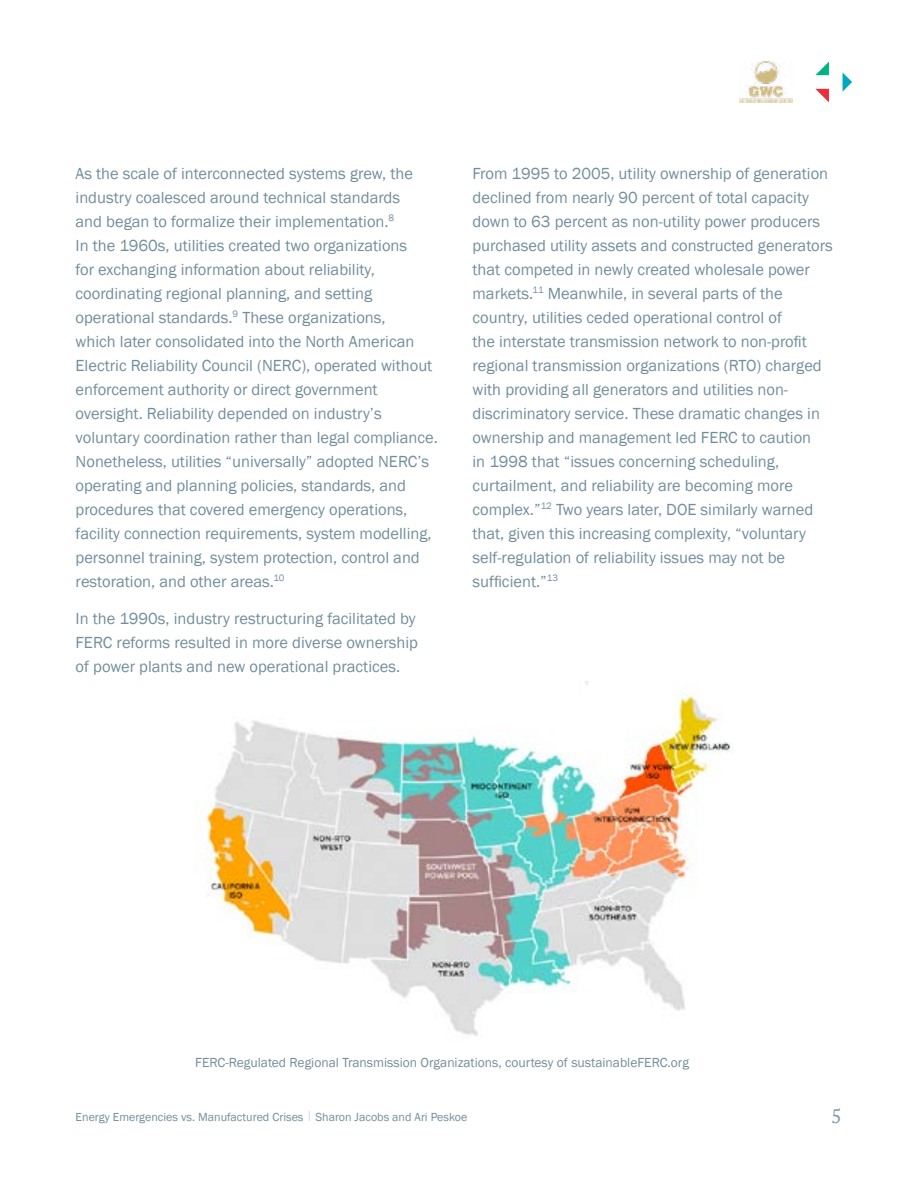
<style>
.page{position:relative;width:918px;height:1188px;background:#fff}
.page>*{position:absolute;margin:0;border:0;box-sizing:border-box;transform-origin:0 0}
.t1{font:19.5px "PT Serif";color:#7e99a7}
.t2{font:16.5px/24px "Franklin Gothic";color:#728e9c}
.t3{font:13.5px "Franklin Gothic";color:#728e9c}
.t4{font:12px "Franklin Gothic";color:#728e9c}
.s1{color:#cedae1}
</style>
<div class="page">
<svg style="left:843px;top:73px;width:9px;height:18px"></svg>
<svg style="left:815px;top:62px;width:14px;height:13px"></svg>
<svg style="left:815px;top:89px;width:14px;height:13px"></svg>
<img style="left:740px;top:62px;width:53px;height:40px">
<img style="left:194px;top:681px;width:538px;height:355px">
<p class="t2" style="left:76px;top:162px;width:364px">As the scale of interconnected systems grew, the industry coalesced around technical standards<br>and began to formalize their implementation.<sup>8<br></sup>In the 1960s, utilities created two organizations<br>for exchanging information about reliability, coordinating regional planning, and setting operational standards.<sup>9</sup> These organizations,<br>which later consolidated into the North American Electric Reliability Council (NERC), operated without enforcement authority or direct government oversight. Reliability depended on industry’s voluntary coordination rather than legal compliance.<br>Nonetheless, utilities “universally” adopted NERC’s operating and planning policies, standards, and procedures that covered emergency operations, facility connection requirements, system modelling, personnel training, system protection, control and restoration, and other areas.<sup>10</sup></p>
<p class="t2" style="left:76px;top:607px;width:344px">In the 1990s, industry restructuring facilitated by<br>FERC reforms resulted in more diverse ownership of power plants and new operational practices.</p>
<p class="t2" style="left:472px;top:162px;width:362px">From 1995 to 2005, utility ownership of generation declined from nearly 90 percent of total capacity down to 63 percent as non-utility power producers purchased utility assets and constructed generators that competed in newly created wholesale power markets.<sup>11</sup> Meanwhile, in several parts of the country, utilities ceded operational control of<br>the interstate transmission network to non-profit regional transmission organizations (RTO) charged with providing all generators and utilities non&shy;discriminatory service. These dramatic changes in ownership and management led FERC to caution<br>in 1998 that “issues concerning scheduling, curtailment, and reliability are becoming more complex.”<sup>12</sup> Two years later, DOE similarly warned that, given this increasing complexity, “voluntary self-regulation of reliability issues may not be sufficient.”<sup>13</sup></p>
<p class="t3" style="left:195px;top:1054px;width:495px">FERC-Regulated Regional Transmission Organizations, courtesy of sustainableFERC.org</p>
<p class="t4" style="left:76px;top:1109px;width:393px">Energy Emergencies vs. Manufactured Crises <span class="s1">|</span> Sharon Jacobs and Ari Peskoe</p>
<p class="t1" style="left:831px;top:1103px;width:12px">5</p>
</div>
